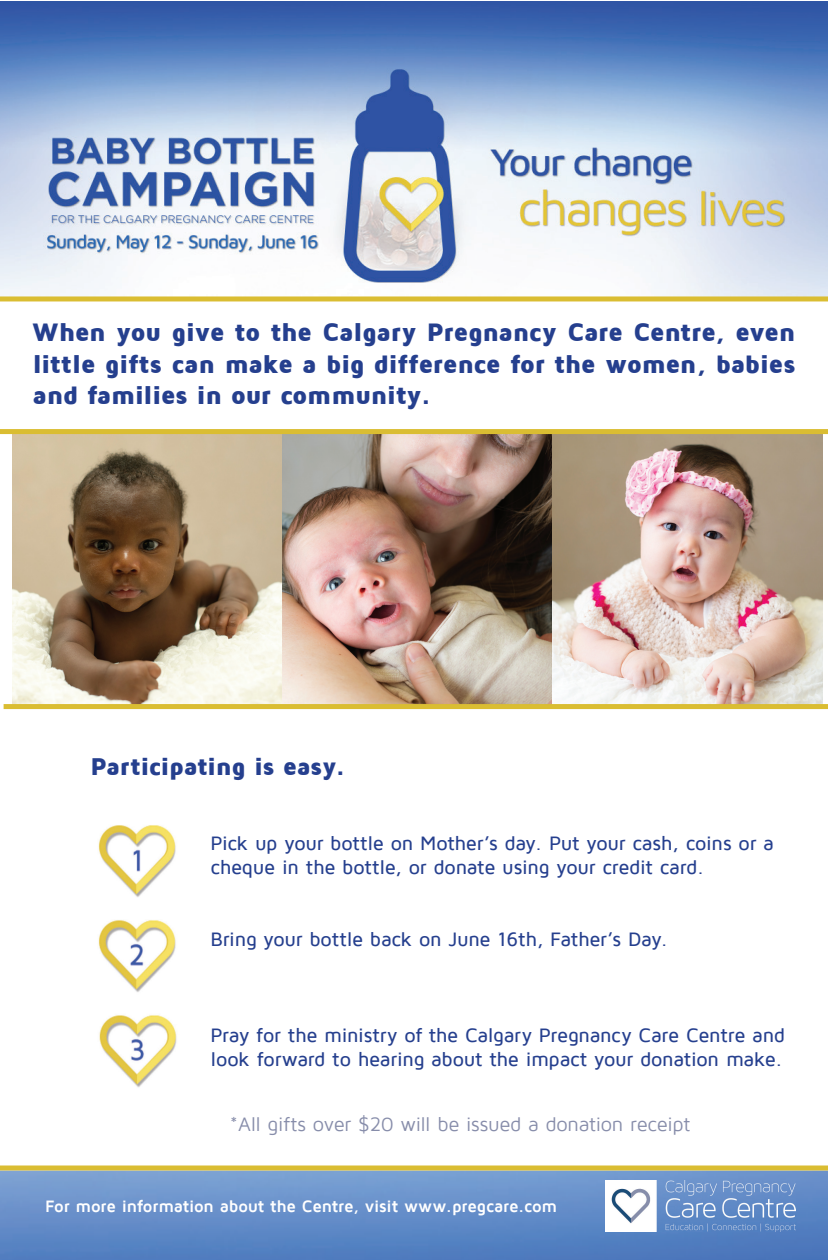
<style>
.page{position:relative;width:828px;height:1260px;background:#fff}
.page>*{position:absolute;margin:0;border:0;box-sizing:border-box;transform-origin:0 0}
.t1{font:900 26px/31.2px "Maven Pro";letter-spacing:-.015em;color:#253f8e;text-align:justify}
.t2{font:900 25px "Maven Pro";letter-spacing:-.015em;color:#253f8e}
.t3{font:500 20px/24px "Maven Pro";letter-spacing:-.015em;color:#253f8e}
.t4{font:20px "Maven Pro";letter-spacing:-.015em;color:#878daa}
.t5{font:700 17px "Maven Pro";letter-spacing:-.015em;color:#fff}
</style>
<div class="page">
<img style="left:0;top:1px;width:828px;height:295px">
<img style="left:13px;top:434px;width:810px;height:270px">
<img style="left:98px;top:825px;width:79px;height:263px">
<img style="left:0;top:1170px;width:828px;height:90px">
<img style="left:606px;top:1180px;width:190px;height:51px">
<div style="left:0;top:296px;width:828px;height:5px;background:#dabd32"></div>
<hr style="left:0;top:1166px;width:828px;height:4px;background:#dabd32">
<div style="left:0;top:429px;width:828px;height:5px;background:#dabd32"></div>
<div style="left:4px;top:704px;width:824px;height:5px;background:#dabd32"></div>
<h1 class="t1" style="left:32px;top:317px;width:765px">When you give to the Calgary Pregnancy Care Centre, even little gifts can make a big difference for the women, babies and families in our community.</h1>
<p class="t2" style="left:90px;top:753px;width:257px">Participating is easy.</p>
<p class="t3" style="left:210px;top:831px;width:565px">Pick up your bottle on Mother’s day. Put your cash, coins or a cheque in the bottle, or donate using your credit card.</p>
<p class="t3" style="left:210px;top:927px;width:459px">Bring your bottle back on June 16th, Father’s Day.</p>
<p class="t3" style="left:210px;top:1023px;width:576px">Pray for the ministry of the Calgary Pregnancy Care Centre and look forward to hearing about the impact your donation make.</p>
<p class="t4" style="left:230px;top:1114px;width:462px">*All gifts over $20 will be issued a donation receipt</p>
<p class="t5" style="left:45px;top:1197px;width:514px">For more information about the Centre, visit www.pregcare.com</p>
</div>
